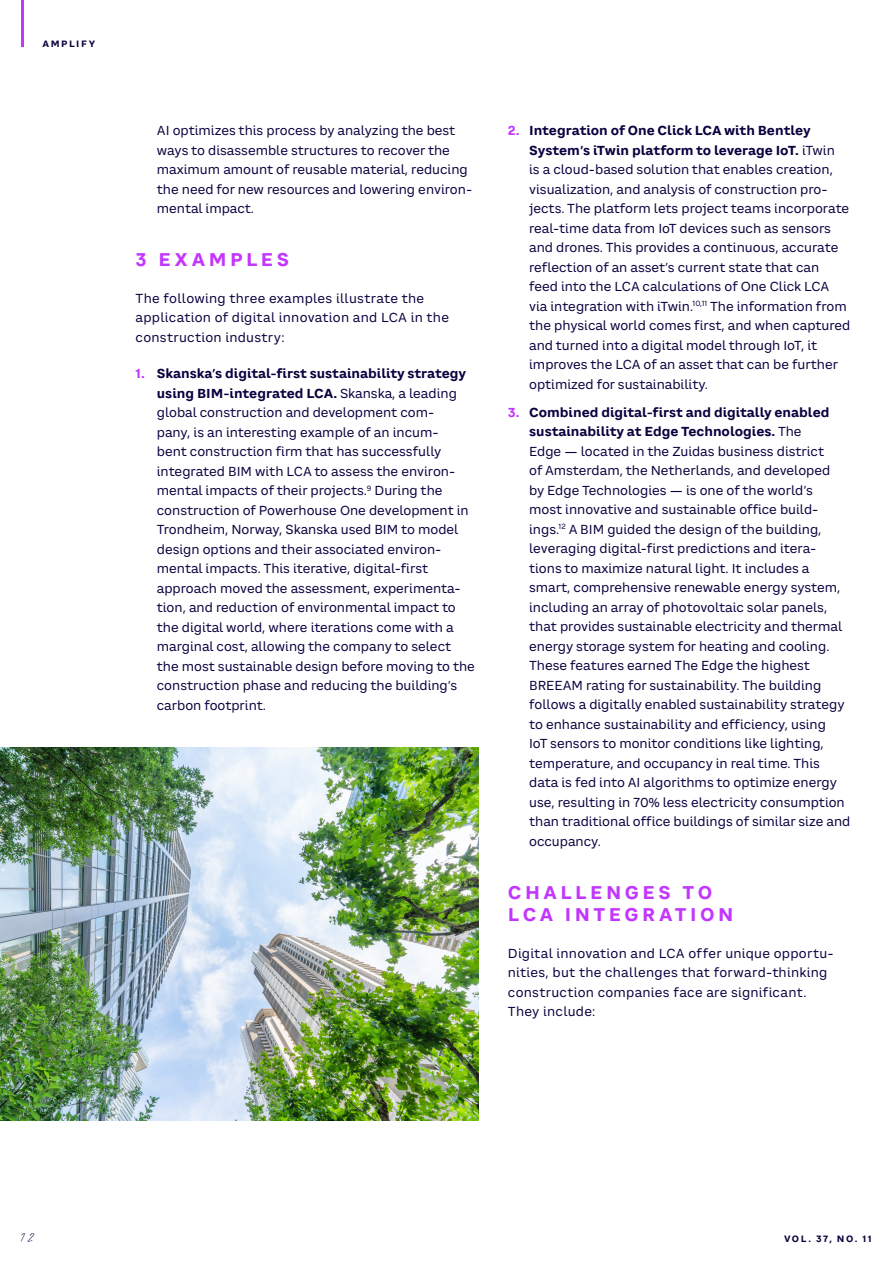
<style>
.page{position:relative;width:893px;height:1263px;background:#fff}
.page>*{position:absolute;margin:0;border:0;box-sizing:border-box;transform-origin:0 0}
.AR_SUB_HEADING_1_12_15pt{font:700 18px/22.5px "CA Saygon Text";letter-spacing:.195em;color:#c336ff}
.GEN_PAGE_NUMBER_LEFT_10_10{font:15px "ADL Notes";color:#0d003f}
.AR_BODYTEXT_8_5_13pt{font:12.75px/19.5px "CA Saygon Text";color:#0d003f}
.AR_BODYTEXT_8_5_13pt-2{font:12.75px/19.5px "CA Saygon Text";letter-spacing:.02em;color:#0d003f}
.GEN_RUNNING_HEADER_TEXT_RR_6_7{font:700 9px "CA Saygon Text";letter-spacing:.17em;color:#0d003f}
.GEN_RUNNING_HEADER_TEXT_RL_6_7{font:700 9px "CA Saygon Text";letter-spacing:.17em;color:#0d003f}
.s1{font-weight:700;color:#c336ff}
.s2{font-weight:700}
</style>
<div class="page">
<img style="left:0;top:747px;width:478px;height:373px">
<hr style="left:21px;top:0;width:2px;height:47px;background:#c336ff">
<p class="GEN_RUNNING_HEADER_TEXT_RL_6_7" style="left:43px;top:37px;width:54px">AMPLIFY</p>
<p class="AR_BODYTEXT_8_5_13pt" style="left:157px;top:121px;width:317px">AI optimizes this process by analyzing the best ways to disassemble structures to recover the maximum amount of reusable material, reducing the need for new resources and lowering environ&shy;mental impact.</p>
<p class="AR_SUB_HEADING_1_12_15pt" style="left:136px;top:248px;width:155px">3 EXAMPLES</p>
<p class="AR_BODYTEXT_8_5_13pt-2" style="left:136px;top:288px;width:315px">The following three examples illustrate the application of digital innovation and LCA in the construction industry:</p>
<p class="AR_BODYTEXT_8_5_13pt" style="left:157px;top:364px;width:320px;text-indent:-21px"><span class="s1">1.</span> <span class="s2">Skanska’s digital-first sustainability strategy using BIM-integrated LCA.</span> Skanska, a leading global construction and development com-<br>pany, is an interesting example of an incum-<br>bent construction firm that has successfully integrated BIM with LCA to assess the environ&shy;mental impacts of their projects.<sup>9</sup> During the construction of Powerhouse One development in Trondheim, Norway, Skanska used BIM to model design options and their associated environ&shy;mental impacts. This iterative, digital-first approach moved the assessment, experimenta&shy;tion, and reduction of environmental impact to the digital world, where iterations come with a marginal cost, allowing the company to select the most sustainable design before moving to the construction phase and reducing the building’s carbon footprint.</p>
<p class="AR_BODYTEXT_8_5_13pt" style="left:529px;top:121px;width:323px;text-indent:-21px"><span class="s1">2.</span> <span class="s2">Integration of One Click LCA with Bentley System’s iTwin platform to leverage IoT.</span> iTwin<br>is a cloud-based solution that enables creation, visualization, and analysis of construction pro&shy;jects. The platform lets project teams incorporate real-time data from IoT devices such as sensors and drones. This provides a continuous, accurate reflection of an asset’s current state that can feed into the LCA calculations of One Click LCA via integration with iTwin.<sup>10,11</sup> The information from the physical world comes first, and when captured and turned into a digital model through IoT, it improves the LCA of an asset that can be further optimized for sustainability.</p>
<p class="AR_BODYTEXT_8_5_13pt" style="left:529px;top:402px;width:323px;text-indent:-21px"><span class="s1">3.</span> <span class="s2">Combined digital-first and digitally enabled sustainability at Edge Technologies.</span> The<br>Edge — located in the Zuidas business district<br>of Amsterdam, the Netherlands, and developed<br>by Edge Technologies — is one of the world’s<br>most innovative and sustainable office build&shy;ings.<sup>12</sup> A BIM guided the design of the building, leveraging digital-first predictions and itera&shy;tions to maximize natural light. It includes a smart, comprehensive renewable energy system, including an array of photovoltaic solar panels, that provides sustainable electricity and thermal energy storage system for heating and cooling.<br>These features earned The Edge the highest BREEAM rating for sustainability. The building follows a digitally enabled sustainability strategy to enhance sustainability and efficiency, using<br>IoT sensors to monitor conditions like lighting, temperature, and occupancy in real time. This data is fed into AI algorithms to optimize energy use, resulting in 70% less electricity consumption than traditional office buildings of similar size and occupancy.</p>
<p class="AR_SUB_HEADING_1_12_15pt" style="left:508px;top:881px;width:227px">CHALLENGES TO<br>LCA INTEGRATION</p>
<p class="AR_BODYTEXT_8_5_13pt-2" style="left:508px;top:943px;width:327px">Digital innovation and LCA offer unique opportu&shy;nities, but the challenges that forward-thinking construction companies face are significant.<br>They include:</p>
<p class="GEN_PAGE_NUMBER_LEFT_10_10" style="left:21px;top:1227px;width:15px">12</p>
<p class="GEN_RUNNING_HEADER_TEXT_RR_6_7" style="left:784px;top:1231px;width:89px">VOL. 37, NO. 11</p>
</div>
